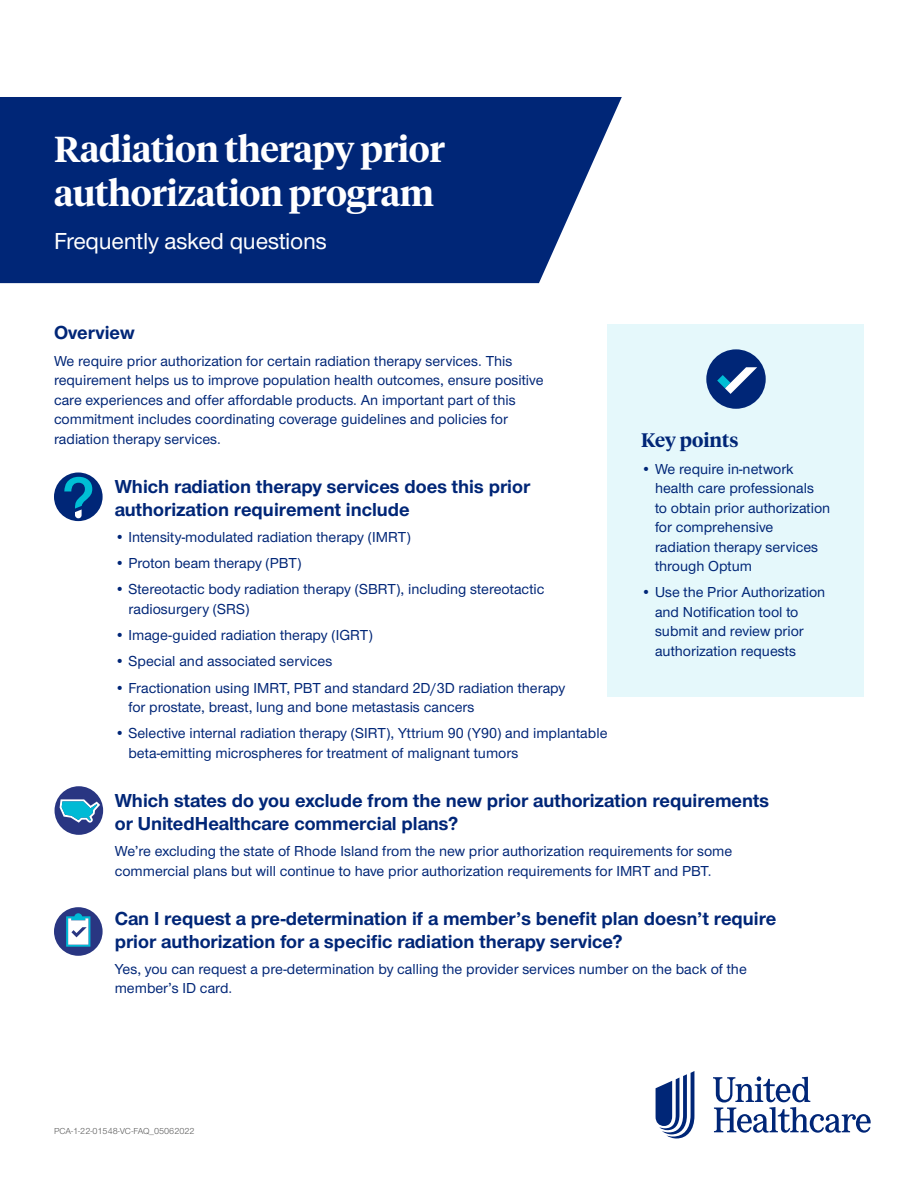
<style>
.page{position:relative;width:918px;height:1188px;background:#fff}
.page>*{position:absolute;margin:0;border:0;box-sizing:border-box;transform-origin:0 0}
.t1{font:600 36px/43.2px "UHC Serif Headline";letter-spacing:-.01em;color:#fff}
.t2{font:500 24px "UHC Sans";letter-spacing:-.01em;color:#fff}
.t3{font:700 19.5px/22.5px "UHC Sans";color:#002677}
.t4{font:600 19.5px "UHC Serif Headline";color:#002677}
.t5{font:500 15px/19.5px "UHC Sans";color:#002677}
.t6{font:9px "UHC Sans";color:#5a5a5a}
</style>
<div class="page">
<div style="left:0;top:97px;width:622px;height:186px;background:#002677"></div>
<div style="left:608px;top:324px;width:256px;height:372px;background:#e5f8fb"></div>
<div style="left:706px;top:349px;width:60px;height:60px;background:#002677;border-radius:50%"></div>
<svg style="left:717px;top:367px;width:40px;height:27px"></svg>
<div style="left:54px;top:473px;width:49px;height:48px;background:#002677;border-radius:50%"></div>
<svg style="left:64px;top:477px;width:28px;height:41px"></svg>
<svg style="left:656px;top:1071px;width:38px;height:67px"></svg>
<svg style="left:713px;top:1076px;width:158px;height:57px"></svg>
<div style="left:55px;top:786px;width:48px;height:49px;background:#293682;border-radius:50%"></div>
<svg style="left:60px;top:799px;width:40px;height:24px"></svg>
<div style="left:54px;top:907px;width:49px;height:49px;background:#293682;border-radius:50%"></div>
<svg style="left:66px;top:913px;width:24px;height:34px"></svg>
<h1 class="t1" style="left:54px;top:126px;width:393px">Radiation therapy prior authorization program</h1>
<h2 class="t2" style="left:54px;top:225px;width:274px">Frequently asked questions</h2>
<h3 class="t3" style="left:54px;top:321px;width:82px">Overview</h3>
<p class="t5" style="left:54px;top:350px;width:491px">We require prior authorization for certain radiation therapy services. This requirement helps us to improve population health outcomes, ensure positive care experiences and offer affordable products. An important part of this commitment includes coordinating coverage guidelines and policies for radiation therapy services.</p>
<h3 class="t3" style="left:115px;top:475px;width:417px">Which radiation therapy services does this prior authorization requirement include</h3>
<p class="t5" style="left:115px;top:526px;width:298px">• Intensity-modulated radiation therapy (IMRT)</p>
<p class="t5" style="left:115px;top:553px;width:188px">• Proton beam therapy (PBT)</p>
<p class="t5" style="left:129px;top:579px;width:417px;text-indent:-14px">• Stereotactic body radiation therapy (SBRT), including stereotactic radiosurgery (SRS)</p>
<p class="t5" style="left:115px;top:625px;width:260px">• Image-guided radiation therapy (IGRT)</p>
<p class="t5" style="left:115px;top:651px;width:219px">• Special and associated services</p>
<p class="t5" style="left:129px;top:677px;width:438px;text-indent:-14px">• Fractionation using IMRT, PBT and standard 2D/3D radiation therapy for prostate, breast, lung and bone metastasis cancers</p>
<p class="t5" style="left:129px;top:723px;width:480px;text-indent:-14px">• Selective internal radiation therapy (SIRT), Yttrium 90 (Y90) and implantable beta-emitting microspheres for treatment of malignant tumors</p>
<h3 class="t3" style="left:115px;top:789px;width:656px">Which states do you exclude from the new prior authorization requirements or UnitedHealthcare commercial plans?</h3>
<p class="t5" style="left:115px;top:841px;width:619px">We’re excluding the state of Rhode Island from the new prior authorization requirements for some commercial plans but will continue to have prior authorization requirements for IMRT and PBT.</p>
<h3 class="t3" style="left:115px;top:907px;width:663px">Can I request a pre-determination if a member’s benefit plan doesn’t require prior authorization for a specific radiation therapy service?</h3>
<p class="t5" style="left:115px;top:958px;width:634px">Yes, you can request a pre-determination by calling the provider services number on the back of the member’s ID card.</p>
<h3 class="t4" style="left:641px;top:427px;width:99px">Key points</h3>
<p class="t5" style="left:655px;top:458px;width:177px;text-indent:-14px">• We require in-network health care professionals<br>to obtain prior authorization for comprehensive radiation therapy services through Optum</p>
<p class="t5" style="left:655px;top:582px;width:172px;text-indent:-14px">• Use the Prior Authorization and Notification tool to submit and review prior authorization requests</p>
<p class="t6" style="left:54px;top:1125px;width:142px">PCA-1-22-01548-VC-FAQ_05062022</p>
</div>
